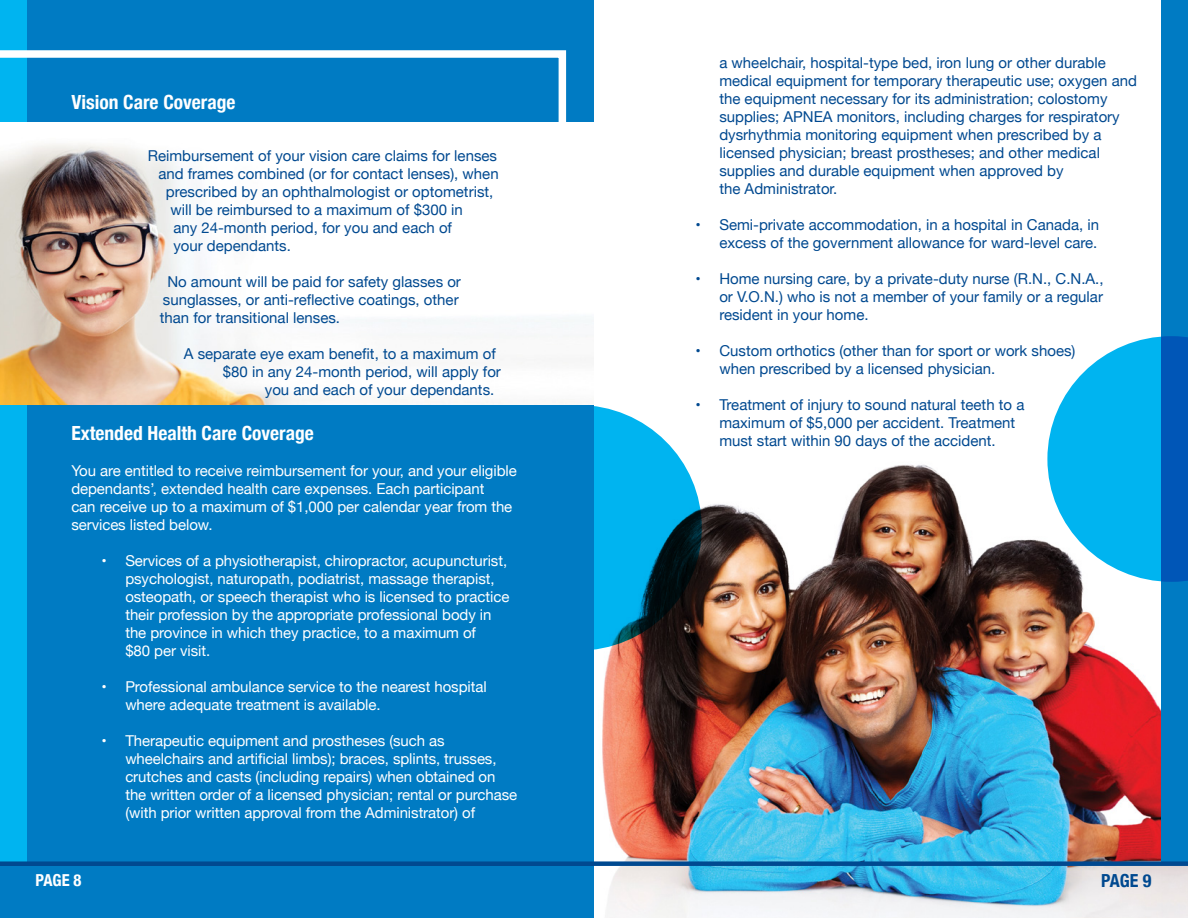
<style>
.page{position:relative;width:1188px;height:918px;background:#fff}
.page>*{position:absolute;margin:0;border:0;box-sizing:border-box;transform-origin:0 0}
.t1{font:700 condensed 19.5px "Helvetica Neue";color:#fff}
.t2{font:700 condensed 18px "Helvetica Neue";color:#004990}
.t3{font:700 condensed 16.5px "Helvetica Neue";color:#fff}
.t4{font:15px/18px "Helvetica Neue";color:#004990}
.t5{font:15px/18px "Helvetica Neue";letter-spacing:-.005em;color:#fff}
</style>
<div class="page">
<img style="left:597px;top:406px;width:591px;height:512px">
<svg style="left:454px;top:405px;width:248px;height:246px;background:#0093c3"></svg>
<div style="left:1161px;top:0;width:27px;height:862px;background:#007bc3"></div>
<div style="left:594px;top:861px;width:594px;height:5px;background:#004990"></div>
<div style="left:0;top:0;width:594px;height:918px;background:#007bc3"></div>
<div style="left:0;top:0;width:27px;height:863px;background:#00b4f0"></div>
<div style="left:0;top:861px;width:594px;height:5px;background:#004990"></div>
<img style="left:0;top:122px;width:594px;height:283px">
<svg style="left:0;top:50px;width:566px;height:80px"></svg>
<svg style="left:1047px;top:336px;width:141px;height:246px"></svg>
<h1 class="t1" style="left:71px;top:86px;width:166px">Vision Care Coverage</h1>
<p class="t4" style="left:148px;top:147px;width:351px">Reimbursement of your vision care claims for lenses</p>
<p class="t4" style="left:158px;top:165px;width:342px">and frames combined (or for contact lenses), when</p>
<p class="t4" style="left:166px;top:183px;width:329px">prescribed by an ophthalmologist or optometrist,</p>
<p class="t4" style="left:170px;top:201px;width:294px">will be reimbursed to a maximum of $300 in</p>
<p class="t4" style="left:173px;top:219px;width:280px">any 24-month period, for you and each of</p>
<p class="t4" style="left:173px;top:237px;width:119px">your dependants.</p>
<p class="t4" style="left:160px;top:273px;width:303px;text-indent:8px">No amount will be paid for safety glasses or sunglasses, or anti-reflective coatings, other than for transitional lenses.</p>
<p class="t4" style="left:184px;top:345px;width:314px">A separate eye exam benefit, to a maximum of</p>
<p class="t4" style="left:223px;top:363px;width:280px">$80 in any 24-month period, will apply for</p>
<p class="t4" style="left:265px;top:381px;width:231px">you and each of your dependants.</p>
<h1 class="t1" style="left:71px;top:417px;width:244px">Extended Health Care Coverage</h1>
<p class="t5" style="left:71px;top:462px;width:447px">You are entitled to receive reimbursement for your, and your eligible dependants’, extended health care expenses. Each participant<br>can receive up to a maximum of $1,000 per calendar year from the services listed below.</p>
<p class="t5" style="left:125px;top:552px;width:386px;text-indent:-24px">• Services of a physiotherapist, chiropractor, acupuncturist, psychologist, naturopath, podiatrist, massage therapist, osteopath, or speech therapist who is licensed to practice their profession by the appropriate professional body in the province in which they practice, to a maximum of<br>$80 per visit.</p>
<p class="t5" style="left:125px;top:678px;width:363px;text-indent:-24px">• Professional ambulance service to the nearest hospital where adequate treatment is available.</p>
<p class="t5" style="left:125px;top:732px;width:393px;text-indent:-24px">• Therapeutic equipment and prostheses (such as wheelchairs and artificial limbs); braces, splints, trusses, crutches and casts (including repairs) when obtained on the written order of a licensed physician; rental or purchase (with prior written approval from the Administrator) of</p>
<p class="t3" style="left:35px;top:866px;width:48px">PAGE 8</p>
<p class="t4" style="left:719px;top:55px;width:419px">a wheelchair, hospital-type bed, iron lung or other durable medical equipment for temporary therapeutic use; oxygen and the equipment necessary for its administration; colostomy supplies; APNEA monitors, including charges for respiratory dysrhythmia monitoring equipment when prescribed by a licensed physician; breast prostheses; and other medical supplies and durable equipment when approved by<br>the Administrator.</p>
<p class="t4" style="left:695px;top:217px;width:405px;text-align:right">• Semi-private accommodation, in a hospital in Canada, in excess of the government allowance for ward-level care.</p>
<p class="t4" style="left:719px;top:271px;width:386px;text-align:justify;text-indent:-24px">• Home nursing care, by a private-duty nurse (R.N., C.N.A., or V.O.N.) who is not a member of your family or a regular resident in your home.</p>
<p class="t4" style="left:719px;top:343px;width:358px;text-indent:-24px">• Custom orthotics (other than for sport or work shoes) when prescribed by a licensed physician.</p>
<p class="t4" style="left:719px;top:397px;width:307px;text-indent:-24px">• Treatment of injury to sound natural teeth to a maximum of $5,000 per accident. Treatment must start within 90 days of the accident.</p>
<p class="t2" style="left:1101px;top:866px;width:52px">PAGE 9</p>
</div>
